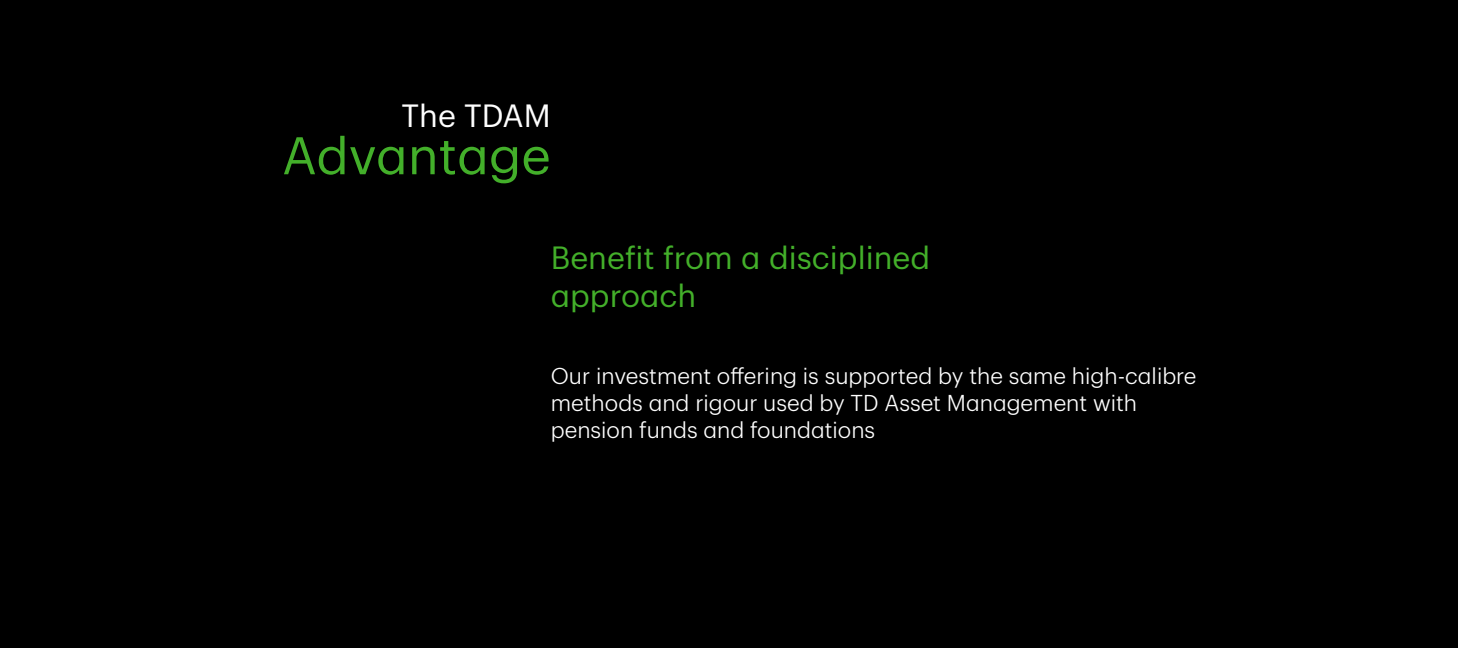
<style>
.page{position:relative;width:1458px;height:648px;background:#000}
.page>*{position:absolute;margin:0;border:0;box-sizing:border-box;transform-origin:0 0}
.t1{font:51.75px "TD Graphik";color:#43af2a}
.t2{font:31.5px/37.8px "TD Graphik";color:#43af2a}
.t3{font:31.5px "TD Graphik";color:#fefefe}
.t4{font:300 22.5px/27px "TD Graphik";color:#fefefe}
</style>
<div class="page">
<h2 class="t3" style="left:402px;top:92px;width:151px">The TDAM</h2>
<h2 class="t1" style="left:282px;top:117px;width:270px">Advantage</h2>
<h3 class="t2" style="left:551px;top:236px;width:381px">Benefit from a disciplined approach</h3>
<p class="t4" style="left:551px;top:361px;width:647px">Our investment offering is supported by the same high-calibre methods and rigour used by TD Asset Management with pension funds and foundations</p>
</div>
